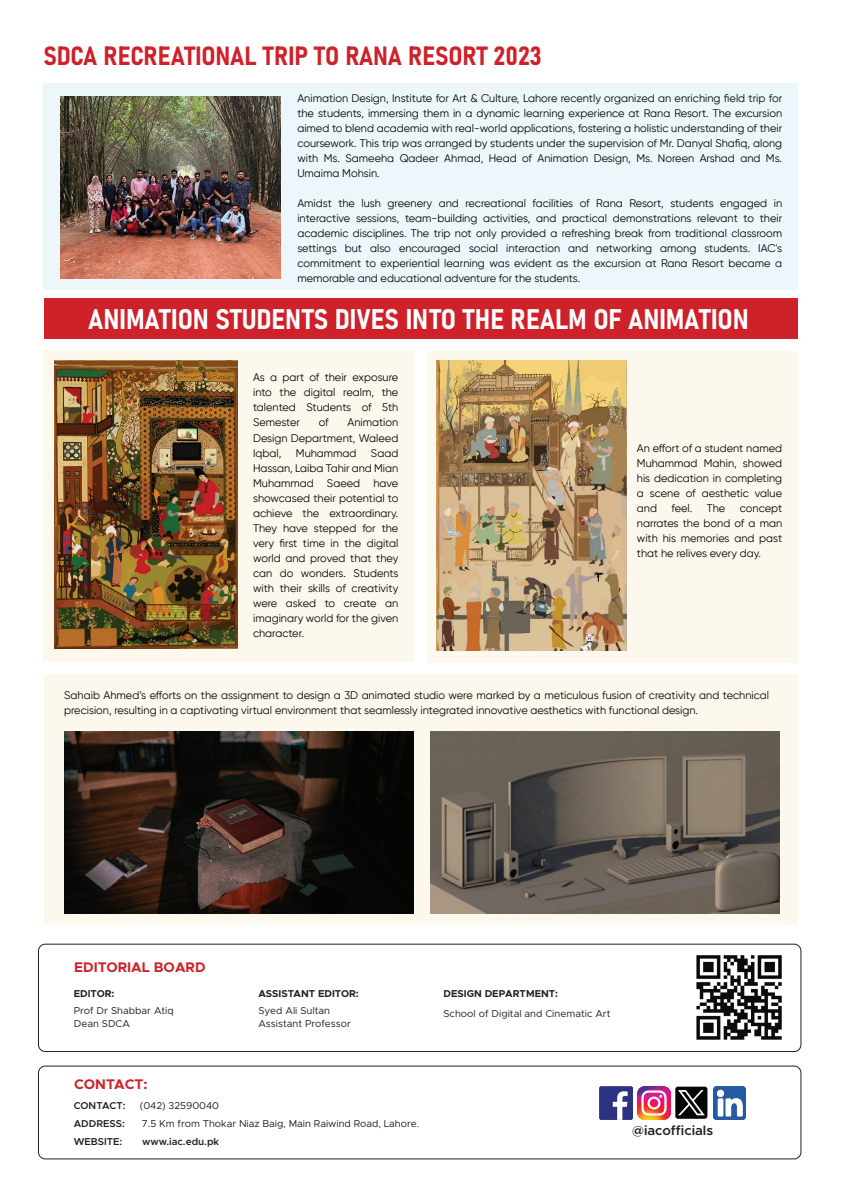
<style>
.page{position:relative;width:842px;height:1191px;background:#fff}
.page>*{position:absolute;margin:0;border:0;box-sizing:border-box;transform-origin:0 0}
.t1{font:28px "Bahnschrift";color:#fff}
.t2{font:26px "Bahnschrift";color:#ce212a}
.t3{font:700 14px "Metropolis";color:#ce212a}
.t4{font:600 13.4px "Metropolis";color:#231f20}
.t5{font:11px/15px "Gilroy";color:#040503;text-align:justify}
.t6{font:10px/13px "Metropolis";color:#231f20}
.t7{font:10px "Metropolis";letter-spacing:-.005em;color:#211e1e}
.t8{font:700 10px "Metropolis";color:#231f20}
.t9{font:600 10px "Metropolis";color:#231f20}
</style>
<div class="page">
<div style="left:44px;top:674px;width:753px;height:251px;background:#fcf8ed"></div>
<div style="left:43px;top:83px;width:754px;height:207px;background:#edf6fa"></div>
<img style="left:60px;top:97px;width:220px;height:182px">
<div style="left:44px;top:299px;width:753px;height:40px;background:#ce212a"></div>
<img style="left:697px;top:955px;width:84px;height:85px">
<img style="left:713px;top:1086px;width:33px;height:33px">
<img style="left:599px;top:1086px;width:33px;height:33px">
<img style="left:638px;top:1086px;width:32px;height:33px">
<div style="left:675px;top:1086px;width:32px;height:32px;background:#050504;border-radius:3px"></div>
<svg style="left:678px;top:1090px;width:27px;height:25px"></svg>
<div style="left:38px;top:1066px;width:763px;height:93px;border:1px solid #231f20;border-radius:7px"></div>
<div style="left:38px;top:944px;width:763px;height:107px;border:1px solid #231f20;border-radius:7px"></div>
<img style="left:65px;top:731px;width:348px;height:182px">
<img style="left:431px;top:731px;width:348px;height:182px">
<div style="left:427px;top:351px;width:370px;height:311px;background:#fcf8ed"></div>
<img style="left:436px;top:360px;width:190px;height:290px">
<div style="left:43px;top:350px;width:371px;height:312px;background:#fcf8ed"></div>
<img style="left:54px;top:360px;width:184px;height:288px">
<h2 class="t2" style="left:43px;top:36px;width:500px">SDCA RECREATIONAL TRIP TO RANA RESORT 2023</h2>
<p class="t5" style="left:297px;top:91px;width:486px">Animation Design, Institute for Art &amp; Culture, Lahore recently organized an enriching field trip for the students, immersing them in a dynamic learning experience at Rana Resort. The excursion aimed to blend academia with real-world applications, fostering a holistic understanding of their coursework. This trip was arranged by students under the supervision of Mr. Danyal Shafiq, along with Ms. Sameeha Qadeer Ahmad, Head of Animation Design, Ms. Noreen Arshad and Ms.<br>Umaima Mohsin.</p>
<p class="t5" style="left:297px;top:196px;width:486px">Amidst the lush greenery and recreational facilities of Rana Resort, students engaged in interactive sessions, team-building activities, and practical demonstrations relevant to their academic disciplines. The trip not only provided a refreshing break from traditional classroom settings but also encouraged social interaction and networking among students. IAC's commitment to experiential learning was evident as the excursion at Rana Resort became a memorable and educational adventure for the students.</p>
<h1 class="t1" style="left:88px;top:298px;width:662px">ANIMATION STUDENTS DIVES INTO THE REALM OF ANIMATION</h1>
<p class="t5" style="left:253px;top:370px;width:147px">As a part of their exposure into the digital realm, the talented Students of 5th Semester</p>
<p class="t5" style="left:319px;top:415px;width:11px">of</p>
<p class="t5" style="left:253px;top:415px;width:147px;text-indent:94px">Animation Design Department, Waleed Iqbal,</p>
<p class="t5" style="left:253px;top:445px;width:147px;text-indent:118px">Saad Hassan, Laiba Tahir and Mian Muhammad Saeed have showcased their potential to achieve the extraordinary.<br>They have stepped for the very first time in the digital world and proved that they can do wonders. Students with their skills of creativity were asked to create an imaginary world for the given character.</p>
<p class="t5" style="left:296px;top:445px;width:62px">Muhammad</p>
<p class="t5" style="left:637px;top:440px;width:147px">An effort of a student named Muhammad Mahin, showed his dedication in completing a scene of aesthetic value and</p>
<p class="t5" style="left:671px;top:500px;width:22px">feel.</p>
<p class="t5" style="left:707px;top:500px;width:20px">The</p>
<p class="t5" style="left:637px;top:500px;width:147px;text-indent:103px">concept narrates the bond of a man with his memories and past that he relives every day.</p>
<p class="t5" style="left:64px;top:687px;width:706px">Sahaib Ahmed’s efforts on the assignment to design a 3D animated studio were marked by a meticulous fusion of creativity and technical precision, resulting in a captivating virtual environment that seamlessly integrated innovative aesthetics with functional design.</p>
<p class="t3" style="left:74px;top:958px;width:133px">EDITORIAL BOARD</p>
<p class="t8" style="left:74px;top:987px;width:42px">EDITOR:</p>
<p class="t6" style="left:74px;top:1003px;width:102px">Prof Dr Shabbar Atiq<br>Dean SDCA</p>
<p class="t3" style="left:74px;top:1075px;width:75px">CONTACT:</p>
<p class="t8" style="left:258px;top:987px;width:102px">ASSISTANT EDITOR:</p>
<p class="t6" style="left:258px;top:1003px;width:94px">Syed Ali Sultan<br>Assistant Professor</p>
<p class="t9" style="left:74px;top:1098px;width:53px">CONTACT:</p>
<p class="t7" style="left:140px;top:1099px;width:81px">(042) 32590040</p>
<p class="t9" style="left:74px;top:1116px;width:53px">ADDRESS:</p>
<p class="t7" style="left:142px;top:1117px;width:279px">7.5 Km from Thokar Niaz Baig, Main Raiwind Road, Lahore.</p>
<p class="t9" style="left:74px;top:1134px;width:50px">WEBSITE:</p>
<p class="t9" style="left:142px;top:1134px;width:79px">www.iac.edu.pk</p>
<p class="t8" style="left:443px;top:987px;width:116px">DESIGN DEPARTMENT:</p>
<p class="t6" style="left:443px;top:1006px;width:168px">School of Digital and Cinematic Art</p>
<p class="t4" style="left:632px;top:1121px;width:82px">@iacofficials</p>
</div>
